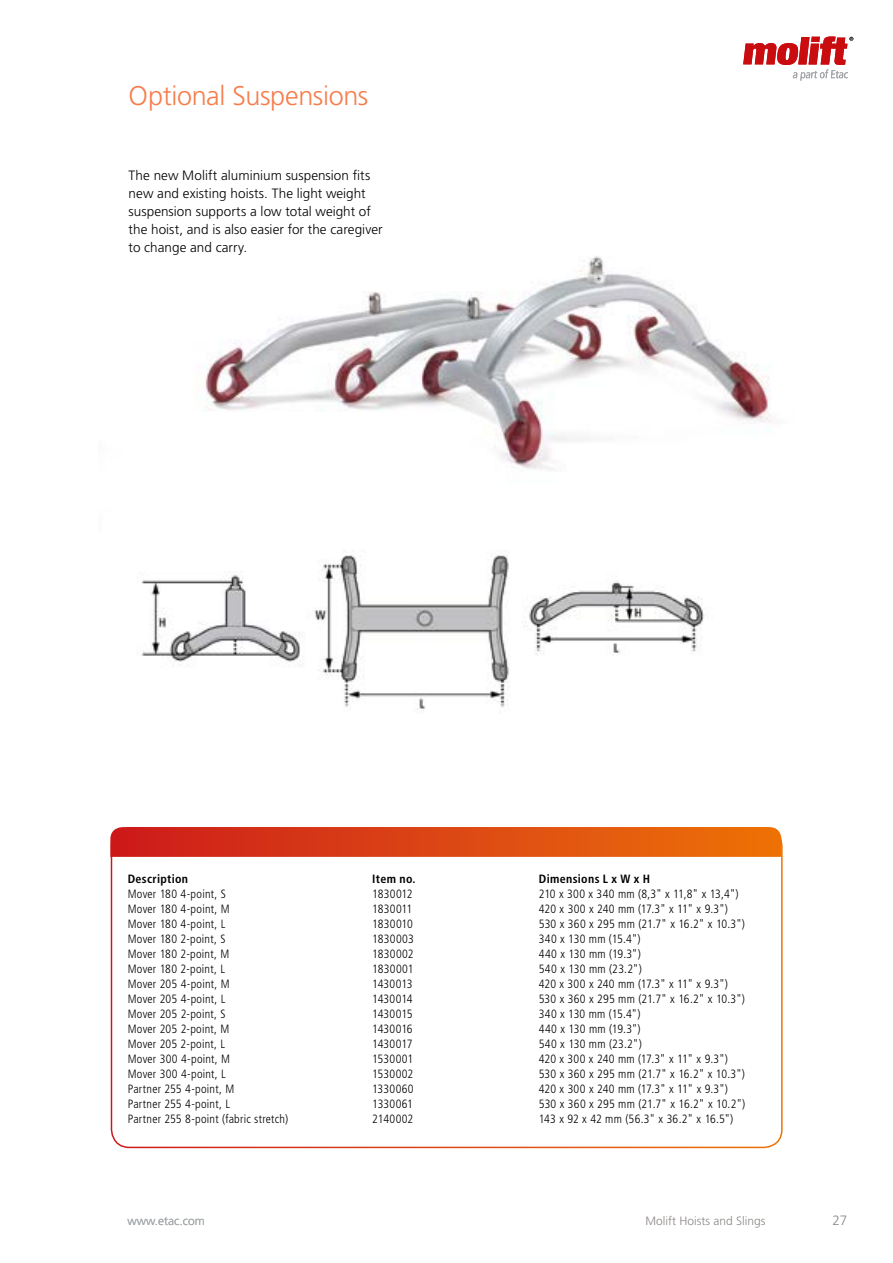
<style>
.page{position:relative;width:893px;height:1263px;background:#fff}
.page>*{position:absolute;margin:0;border:0;box-sizing:border-box;transform-origin:0 0}
.t1{font:300 27px "Frutiger LT Std";letter-spacing:-.01em;color:#f67d4b}
.t2{font:300 13.5px/18px "Frutiger LT Std";color:#000}
.t3{font:300 13.5px "Frutiger LT Std";color:#8b8785}
.t4{font:300 condensed 12px "Frutiger LT Std";letter-spacing:.02em;color:#000}
.t5{font:300 condensed 12px "Frutiger LT Std";color:#000}
.t6{font:300 condensed 12px "Frutiger LT Std";letter-spacing:-.005em;color:#000}
.t7{font:700 condensed 12px "Frutiger LT Std";letter-spacing:.025em;color:#000}
.t8{font:300 12px "Frutiger LT Std";color:#8b8785}
.t9{font:300 12px "Frutiger LT Std";color:#a1a5a7}
</style>
<div class="page">
<svg style="left:110px;top:827px;width:671px;height:30px;background:#dc4714"></svg>
<img style="left:205px;top:256px;width:566px;height:214px">
<svg style="left:743px;top:36px;width:110px;height:45px"></svg>
<img style="left:141px;top:552px;width:564px;height:159px">
<h1 class="t1" style="left:129px;top:84px;width:241px">Optional Suspensions</h1>
<p class="t2" style="left:129px;top:167px;width:255px">The new Molift aluminium suspension fits new and existing hoists. The light weight suspension supports a low total weight of the hoist, and is also easier for the caregiver to change and carry.</p>
<p class="t7" style="left:128px;top:872px;width:62px">Description</p>
<p class="t7" style="left:372px;top:872px;width:45px">Item no.</p>
<p class="t7" style="left:539px;top:872px;width:113px">Dimensions L x W x H</p>
<p class="t4" style="left:128px;top:887px;width:100px">Mover 180 4-point, S</p>
<p class="t5" style="left:372px;top:887px;width:42px">1830012</p>
<p class="t4" style="left:539px;top:887px;width:201px">210 x 300 x 340 mm (8,3" x 11,8" x 13,4")</p>
<p class="t4" style="left:128px;top:902px;width:103px">Mover 180 4-point, M</p>
<p class="t5" style="left:372px;top:902px;width:42px">1830011</p>
<p class="t4" style="left:539px;top:902px;width:191px">420 x 300 x 240 mm (17.3" x 11" x 9.3")</p>
<p class="t4" style="left:128px;top:917px;width:99px">Mover 180 4-point, L</p>
<p class="t4" style="left:372px;top:917px;width:42px">1830010</p>
<p class="t4" style="left:539px;top:917px;width:208px">530 x 360 x 295 mm (21.7" x 16.2" x 10.3")</p>
<p class="t4" style="left:128px;top:932px;width:99px">Mover 180 2-point, S</p>
<p class="t4" style="left:372px;top:932px;width:43px">1830003</p>
<p class="t4" style="left:539px;top:932px;width:103px">340 x 130 mm (15.4")</p>
<p class="t4" style="left:128px;top:947px;width:103px">Mover 180 2-point, M</p>
<p class="t4" style="left:372px;top:947px;width:43px">1830002</p>
<p class="t4" style="left:539px;top:947px;width:104px">440 x 130 mm (19.3")</p>
<p class="t4" style="left:128px;top:962px;width:99px">Mover 180 2-point, L</p>
<p class="t4" style="left:372px;top:962px;width:43px">1830001</p>
<p class="t4" style="left:539px;top:962px;width:105px">540 x 130 mm (23.2")</p>
<p class="t4" style="left:128px;top:977px;width:103px">Mover 205 4-point, M</p>
<p class="t6" style="left:372px;top:977px;width:42px">1430013</p>
<p class="t4" style="left:539px;top:977px;width:191px">420 x 300 x 240 mm (17.3" x 11" x 9.3")</p>
<p class="t4" style="left:128px;top:992px;width:99px">Mover 205 4-point, L</p>
<p class="t6" style="left:372px;top:992px;width:42px">1430014</p>
<p class="t4" style="left:539px;top:992px;width:208px">530 x 360 x 295 mm (21.7" x 16.2" x 10.3")</p>
<p class="t4" style="left:128px;top:1007px;width:99px">Mover 205 2-point, S</p>
<p class="t6" style="left:372px;top:1007px;width:42px">1430015</p>
<p class="t4" style="left:539px;top:1007px;width:103px">340 x 130 mm (15.4")</p>
<p class="t4" style="left:128px;top:1022px;width:103px">Mover 205 2-point, M</p>
<p class="t6" style="left:372px;top:1022px;width:42px">1430016</p>
<p class="t4" style="left:539px;top:1022px;width:104px">440 x 130 mm (19.3")</p>
<p class="t4" style="left:128px;top:1037px;width:99px">Mover 205 2-point, L</p>
<p class="t6" style="left:372px;top:1037px;width:42px">1430017</p>
<p class="t4" style="left:539px;top:1037px;width:105px">540 x 130 mm (23.2")</p>
<p class="t4" style="left:128px;top:1052px;width:104px">Mover 300 4-point, M</p>
<p class="t4" style="left:372px;top:1052px;width:42px">1530001</p>
<p class="t4" style="left:539px;top:1052px;width:191px">420 x 300 x 240 mm (17.3" x 11" x 9.3")</p>
<p class="t4" style="left:128px;top:1067px;width:100px">Mover 300 4-point, L</p>
<p class="t4" style="left:372px;top:1067px;width:43px">1530002</p>
<p class="t4" style="left:539px;top:1067px;width:208px">530 x 360 x 295 mm (21.7" x 16.2" x 10.3")</p>
<p class="t4" style="left:128px;top:1082px;width:108px">Partner 255 4-point, M</p>
<p class="t4" style="left:372px;top:1082px;width:43px">1330060</p>
<p class="t4" style="left:539px;top:1082px;width:191px">420 x 300 x 240 mm (17.3" x 11" x 9.3")</p>
<p class="t4" style="left:128px;top:1097px;width:104px">Partner 255 4-point, L</p>
<p class="t4" style="left:372px;top:1097px;width:42px">1330061</p>
<p class="t4" style="left:539px;top:1097px;width:208px">530 x 360 x 295 mm (21.7" x 16.2" x 10.2")</p>
<p class="t4" style="left:128px;top:1112px;width:162px">Partner 255 8-point (fabric stretch)</p>
<p class="t4" style="left:372px;top:1112px;width:43px">2140002</p>
<p class="t5" style="left:539px;top:1112px;width:196px">143 x 92 x 42 mm (56.3" x 36.2" x 16.5")</p>
<p class="t9" style="left:128px;top:1215px;width:79px">www.etac.com</p>
<p class="t8" style="left:645px;top:1215px;width:122px">Molift Hoists and Slings</p>
<p class="t3" style="left:833px;top:1214px;width:16px">27</p>
</div>
